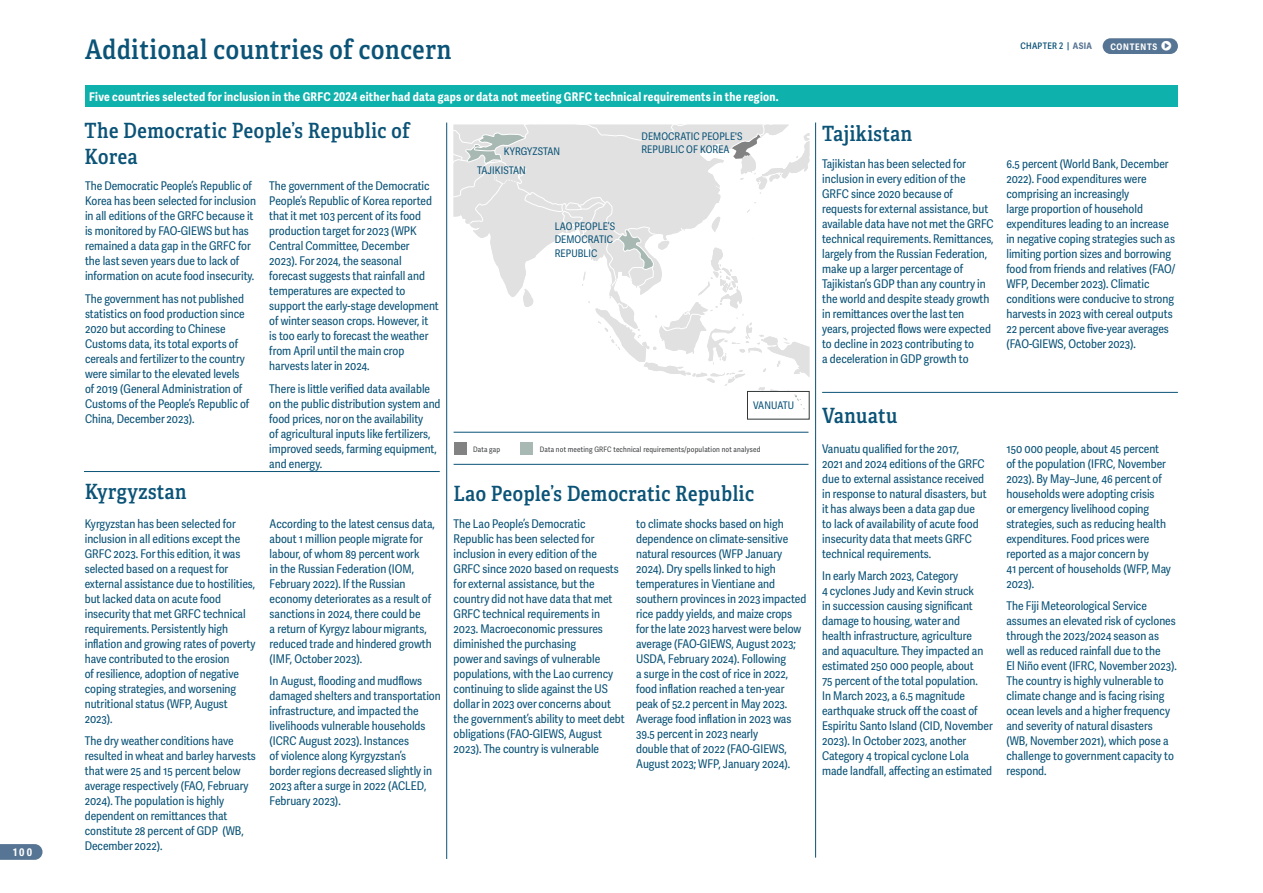
<style>
.page{position:relative;width:1263px;height:893px;background:#fff}
.page>*{position:absolute;margin:0;border:0;box-sizing:border-box;transform-origin:0 0}
._2024_COUNTRY_NAME{font:600 27px "Adelle Condensed";letter-spacing:.025em;color:#0b5377}
._2024_small_COUNTRY_NAME{font:600 21px/25.2px "Adelle Condensed";letter-spacing:.025em;color:#0b5377}
._2024_COUNTRY_PAGE_BODYTEXT{font:12px/15px "Adelle Sans Cnd";color:#0b5377}
._2024_CP_COUNTY_PAGE_EYEBROW{font:700 12px "Adelle Sans Cnd";letter-spacing:.02em;color:#fff}
._2024_INFOGFX_7PT_LEFT{font:10.5px/13.2px "Adelle Sans Cnd";letter-spacing:.01em;color:#0b5377}
.t1{font:700 10.5px "Adelle Sans Cnd";color:#fff}
.t2{font:600 9px "Adelle Sans Cnd";letter-spacing:.035em;color:#0b5377}
.t3{font:700 9px "Adelle Sans Cnd";letter-spacing:.085em;color:#fff}
._2024_INFOGFX_LEGEND{font:7.5px "Adelle Sans Cnd";letter-spacing:.025em;color:#414344}
.s1{font-weight:700;color:#567493}
.s2{font-family:"socialtype";font-weight:400;font-size:15px}
</style>
<div class="page">
<div style="left:85px;top:85px;width:1093px;height:22px;background:#0fb1ac"></div>
<svg style="left:454px;top:125px;width:356px;height:284px"></svg>
<div style="left:747px;top:391px;width:62px;height:28px;border:1px solid #323738"></div>
<div style="left:520px;top:442px;width:13px;height:13px;background:#a8b9b3"></div>
<hr style="left:454px;top:464px;width:354px;height:1px;background:#0b5377">
<hr style="left:454px;top:432px;width:354px;height:1px;background:#0b5377">
<div style="left:454px;top:442px;width:13px;height:13px;background:#828282"></div>
<hr style="left:446px;top:123px;width:1px;height:736px;background:#0b5377">
<hr style="left:815px;top:123px;width:1px;height:735px;background:#0b5377">
<hr style="left:84px;top:471px;width:356px;height:1px;background:#0b5377">
<hr style="left:822px;top:392px;width:356px;height:1px;background:#0b5377">
<div style="left:1103px;top:38px;width:75px;height:16px;background:#567493;border-radius:8px"></div>
<svg style="left:0;top:844px;width:43px;height:16px"></svg>
<p class="t1" style="left:13px;top:846px;width:20px">100</p>
<p class="_2024_COUNTRY_NAME" style="left:85px;top:32px;width:368px">Additional countries of concern</p>
<p class="_2024_CP_COUNTY_PAGE_EYEBROW" style="left:89px;top:89px;width:691px">Five countries selected for inclusion in the GRFC 2024 either had data gaps or data not meeting GRFC technical requirements in the region.</p>
<p class="_2024_small_COUNTRY_NAME" style="left:84px;top:119px;width:327px">The Democratic People’s Republic of<br>Korea</p>
<p class="_2024_COUNTRY_PAGE_BODYTEXT" style="left:85px;top:179px;width:172px">The Democratic People’s Republic of Korea has been selected for inclusion in all editions of the GRFC because it is monitored by FAO‑GIEWS but has remained a data gap in the GRFC for the last seven years due to lack of information on acute food insecurity.</p>
<p class="_2024_COUNTRY_PAGE_BODYTEXT" style="left:85px;top:291px;width:166px">The government has not published statistics on food production since 2020 but according to Chinese Customs data, its total exports of cereals and fertilizer to the country were similar to the elevated levels of 2019 (General Administration of Customs of the People’s Republic of China, December 2023).</p>
<p class="_2024_small_COUNTRY_NAME" style="left:85px;top:480px;width:103px">Kyrgyzstan</p>
<p class="_2024_COUNTRY_PAGE_BODYTEXT" style="left:85px;top:516px;width:172px">Kyrgyzstan has been selected for inclusion in all editions except the<br>GRFC 2023. For this edition, it was selected based on a request for external assistance due to hostilities, but lacked data on acute food insecurity that met GRFC technical requirements. Persistently high inflation and growing rates of poverty have contributed to the erosion<br>of resilience, adoption of negative coping strategies, and worsening nutritional status (WFP, August<br>2023).</p>
<p class="_2024_COUNTRY_PAGE_BODYTEXT" style="left:85px;top:734px;width:173px">The dry weather conditions have resulted in wheat and barley harvests that were 25 and 15 percent below average respectively (FAO, February<br>2024). The population is highly dependent on remittances that constitute 28 percent of GDP (WB,<br>December 2022).</p>
<p class="_2024_COUNTRY_PAGE_BODYTEXT" style="left:269px;top:179px;width:171px">The government of the Democratic<br>People’s Republic of Korea reported that it met 103 percent of its food production target for 2023 (WPK<br>Central Committee, December<br>2023). For 2024, the seasonal forecast suggests that rainfall and temperatures are expected to support the early-stage development of winter season crops. However, it is too early to forecast the weather from April until the main crop harvests later in 2024.</p>
<p class="_2024_COUNTRY_PAGE_BODYTEXT" style="left:269px;top:381px;width:173px">There is little verified data available on the public distribution system and food prices, nor on the availability<br>of agricultural inputs like fertilizers, improved seeds, farming equipment, and energy.</p>
<p class="_2024_COUNTRY_PAGE_BODYTEXT" style="left:270px;top:516px;width:167px">According to the latest census data, about 1 million people migrate for labour, of whom 89 percent work<br>in the Russian Federation (IOM,<br>February 2022). If the Russian economy deteriorates as a result of sanctions in 2024, there could be<br>a return of Kyrgyz labour migrants, reduced trade and hindered growth (IMF, October 2023).</p>
<p class="_2024_COUNTRY_PAGE_BODYTEXT" style="left:270px;top:674px;width:173px">In August, flooding and mudflows damaged shelters and transportation infrastructure, and impacted the livelihoods vulnerable households (ICRC August 2023). Instances<br>of violence along Kyrgyzstan’s<br>border regions decreased slightly in<br>2023 after a surge in 2022 (ACLED,<br>February 2023).</p>
<p class="_2024_INFOGFX_7PT_LEFT" style="left:504px;top:145px;width:58px">KYRGYZSTAN</p>
<p class="_2024_INFOGFX_7PT_LEFT" style="left:477px;top:164px;width:50px">TAJIKISTAN</p>
<p class="_2024_INFOGFX_7PT_LEFT" style="left:555px;top:220px;width:62px">LAO PEOPLE’S<br>DEMOCRATIC<br>REPUBLIC</p>
<p class="_2024_INFOGFX_7PT_LEFT" style="left:641px;top:130px;width:102px">DEMOCRATIC PEOPLE'S<br>REPUBLIC OF KOREA</p>
<p class="_2024_INFOGFX_7PT_LEFT" style="left:753px;top:399px;width:43px">VANUATU</p>
<p class="_2024_INFOGFX_LEGEND" style="left:473px;top:444px;width:29px">Data gap</p>
<p class="_2024_INFOGFX_LEGEND" style="left:540px;top:444px;width:222px">Data not meeting GRFC technical requirements/population not analysed</p>
<p class="_2024_small_COUNTRY_NAME" style="left:454px;top:481px;width:302px">Lao People’s Democratic Republic</p>
<p class="_2024_COUNTRY_PAGE_BODYTEXT" style="left:454px;top:516px;width:173px">The Lao People’s Democratic<br>Republic has been selected for inclusion in every edition of the<br>GRFC since 2020 based on requests for external assistance, but the country did not have data that met<br>GRFC technical requirements in<br>2023. Macroeconomic pressures diminished the purchasing<br>power and savings of vulnerable populations, with the Lao currency continuing to slide against the US dollar in 2023 over concerns about the government’s ability to meet debt obligations (FAO‑GIEWS, August<br>2023). The country is vulnerable</p>
<p class="_2024_COUNTRY_PAGE_BODYTEXT" style="left:636px;top:516px;width:172px">to climate shocks based on high dependence on climate-sensitive natural resources (WFP January<br>2024). Dry spells linked to high temperatures in Vientiane and southern provinces in 2023 impacted rice paddy yields, and maize crops for the late 2023 harvest were below average (FAO‑GIEWS, August 2023;<br>USDA, February 2024). Following<br>a surge in the cost of rice in 2022, food inflation reached a ten-year peak of 52.2 percent in May 2023.<br>Average food inflation in 2023 was<br>39.5 percent in 2023 nearly<br>double that of 2022 (FAO‑GIEWS,<br>August 2023; WFP, January 2024).</p>
<p class="_2024_small_COUNTRY_NAME" style="left:822px;top:121px;width:92px">Tajikistan</p>
<p class="t2" style="left:1020px;top:41px;width:73px">CHAPTER 2 | <span class="s1">ASIA</span></p>
<p class="t3" style="left:1110px;top:41px;width:64px">CONTENTS <span class="s2">F</span></p>
<p class="_2024_COUNTRY_PAGE_BODYTEXT" style="left:822px;top:156px;width:173px">Tajikistan has been selected for inclusion in every edition of the GRFC since 2020 because of requests for external assistance, but available data have not met the GRFC technical requirements. Remittances, largely from the Russian Federation, make up a larger percentage of Tajikistan’s GDP than any country in the world and despite steady growth in remittances over the last ten years, projected flows were expected to decline in 2023 contributing to<br>a deceleration in GDP growth to</p>
<p class="_2024_COUNTRY_PAGE_BODYTEXT" style="left:1006px;top:156px;width:171px">6.5 percent (World Bank, December 2022). Food expenditures were comprising an increasingly<br>large proportion of household expenditures leading to an increase in negative coping strategies such as limiting portion sizes and borrowing food from friends and relatives (FAO/ WFP, December 2023). Climatic conditions were conducive to strong harvests in 2023 with cereal outputs 22 percent above five-year averages (FAO‑GIEWS, October 2023).</p>
<p class="_2024_small_COUNTRY_NAME" style="left:822px;top:404px;width:77px">Vanuatu</p>
<p class="_2024_COUNTRY_PAGE_BODYTEXT" style="left:822px;top:441px;width:166px">Vanuatu qualified for the 2017,<br>2021 and 2024 editions of the GRFC due to external assistance received in response to natural disasters, but it has always been a data gap due to lack of availability of acute food insecurity data that meets GRFC technical requirements.</p>
<p class="_2024_COUNTRY_PAGE_BODYTEXT" style="left:822px;top:569px;width:172px">In early March 2023, Category<br>4 cyclones Judy and Kevin struck<br>in succession causing significant damage to housing, water and<br>health infrastructure, agriculture<br>and aquaculture. They impacted an estimated 250 000 people, about<br>75 percent of the total population.<br>In March 2023, a 6.5 magnitude earthquake struck off the coast of Espiritu Santo Island (CID, November 2023). In October 2023, another Category 4 tropical cyclone Lola made landfall, affecting an estimated</p>
<p class="_2024_COUNTRY_PAGE_BODYTEXT" style="left:1006px;top:441px;width:166px">150 000 people, about 45 percent of the population (IFRC, November<br>2023). By May–June, 46 percent of households were adopting crisis<br>or emergency livelihood coping strategies, such as reducing health expenditures. Food prices were reported as a major concern by<br>41 percent of households (WFP, May<br>2023).</p>
<p class="_2024_COUNTRY_PAGE_BODYTEXT" style="left:1006px;top:599px;width:172px">The Fiji Meteorological Service assumes an elevated risk of cyclones through the 2023/2024 season as well as reduced rainfall due to the<br>El Niño event (IFRC, November 2023).<br>The country is highly vulnerable to climate change and is facing rising ocean levels and a higher frequency and severity of natural disasters (WB, November 2021), which pose a challenge to government capacity to respond.</p>
</div>
